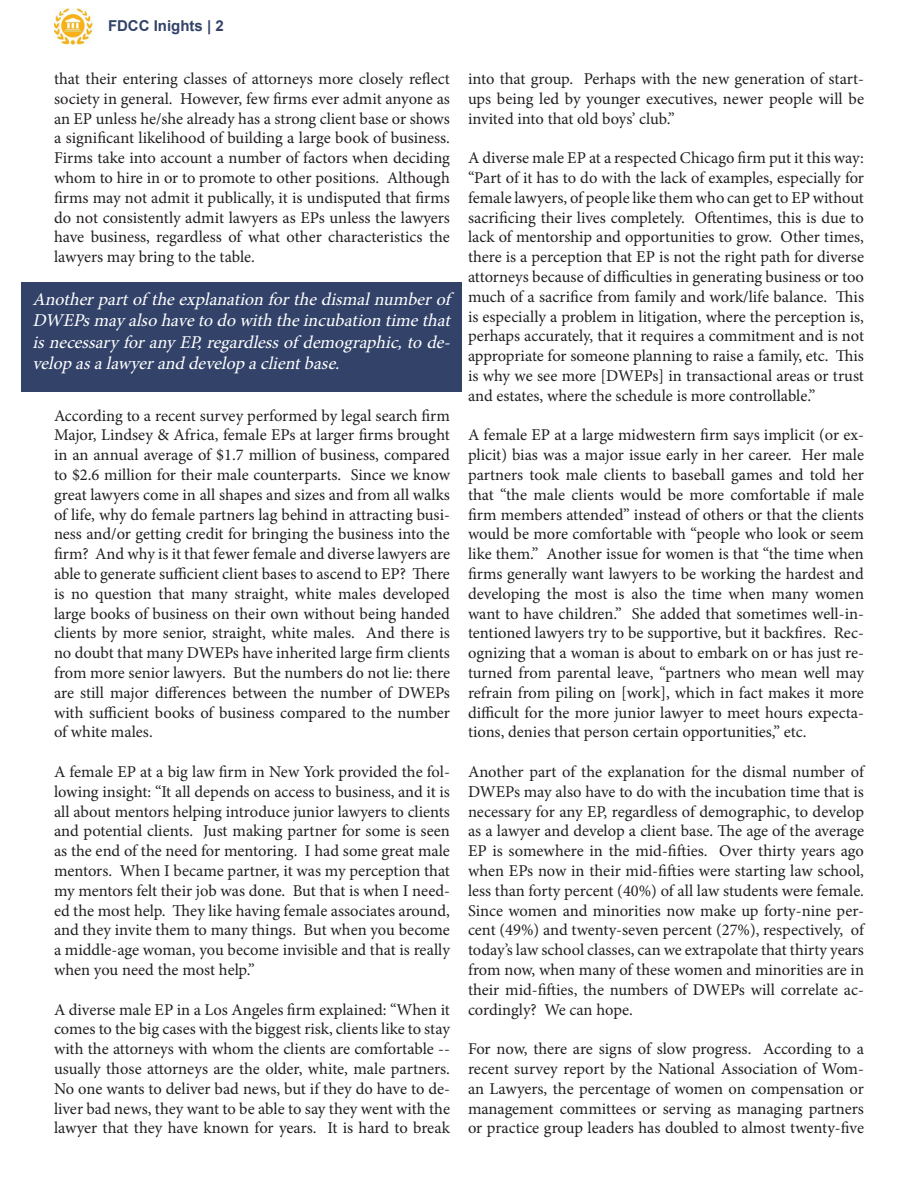
<style>
.page{position:relative;width:918px;height:1188px;background:#fff}
.page>*{position:absolute;margin:0;border:0;box-sizing:border-box;transform-origin:0 0}
.t1{font:italic 18px/21.6px "Minion Pro";color:#fff}
.t2{font:16.5px/19.8px "Minion Pro";letter-spacing:-.005em;color:#231f20;text-align:justify}
.t3{font:700 15px "Arial";color:#324269}
</style>
<div class="page">
<div style="left:21px;top:282px;width:441px;height:109px;background:#324269"></div>
<img style="left:54px;top:8px;width:39px;height:37px">
<p class="t3" style="left:108px;top:15px;width:117px">FDCC Inights | 2</p>
<p class="t2" style="left:54px;top:69px;width:398px">that their entering classes of attorneys more closely reflect society in general. However, few firms ever admit anyone as an EP unless he/she already has a strong client base or shows a significant likelihood of building a large book of business.<br>Firms take into account a number of factors when deciding whom to hire in or to promote to other positions. Although firms may not admit it publically, it is undisputed that firms do not consistently admit lawyers as EPs unless the lawyers have business, regardless of what other characteristics the lawyers may bring to the table.</p>
<p class="t1" style="left:32px;top:288px;width:424px">Anotherpartof theexplanation forthedismalnumberof DWEPsmayalsohavetodowith theincubation timethat isnecessaryforanyEP,regardlessof demographic,tode&shy;velopasalawyeranddevelopaclientbase.</p>
<p class="t2" style="left:54px;top:406px;width:398px">According to a recent survey performed by legal search firm Major, Lindsey &amp; Africa, female EPs at larger firms brought in an annual average of $1.7 million of business, compared to $2.6 million for their male counterparts. Since we know great lawyers come in all shapes and sizes and from all walks of life, why do female partners lag behind in attracting busi&shy;ness and/or getting credit for bringing the business into the firm? And why is it that fewer female and diverse lawyers are able to generate sufficient client bases to ascend to EP? There is no question that many straight, white males developed large books of business on their own without being handed clients by more senior, straight, white males. And there is no doubt that many DWEPs have inherited large firm clients from more senior lawyers. But the numbers do not lie: there are still major differences between the number of DWEPs with sufficient books of business compared to the number of white males.</p>
<p class="t2" style="left:54px;top:762px;width:398px">A female EP at a big law firm in New York provided the fol&shy;lowing insight: “It all depends on access to business, and it is all about mentors helping introduce junior lawyers to clients and potential clients. Just making partner for some is seen as the end of the need for mentoring. I had some great male mentors. When I became partner, it was my perception that my mentors felt their job was done. But that is when I need&shy;ed the most help. They like having female associates around, and they invite them to many things. But when you become a middle-age woman, you become invisible and that is really when you need the most help.”</p>
<p class="t2" style="left:54px;top:1000px;width:398px">A diverse male EP in a Los Angeles firm explained: “When it comes to the big cases with the biggest risk, clients like to stay with the attorneys with whom the clients are comfortable -- usually those attorneys are the older, white, male partners.<br>No one wants to deliver bad news, but if they do have to de&shy;liver bad news, they want to be able to say they went with the lawyer that they have known for years. It is hard to break</p>
<p class="t2" style="left:468px;top:69px;width:398px">into that group. Perhaps with the new generation of start&shy;ups being led by younger executives, newer people will be invited into that old boys’ club.”</p>
<p class="t2" style="left:468px;top:148px;width:398px">A diverse male EP at a respected Chicago firm put it this way: “Part of it has to do with the lack of examples, especially for female lawyers, of people like them who can get to EP without sacrificing their lives completely. Oftentimes, this is due to lack of mentorship and opportunities to grow. Other times, there is a perception that EP is not the right path for diverse attorneys because of difficulties in generating business or too much of a sacrifice from family and work/life balance. This is especially a problem in litigation, where the perception is, perhaps accurately, that it requires a commitment and is not appropriate for someone planning to raise a family, etc. This is why we see more [DWEPs] in transactional areas or trust and estates, where the schedule is more controllable.”</p>
<p class="t2" style="left:468px;top:425px;width:398px">A female EP at a large midwestern firm says implicit (or ex&shy;plicit) bias was a major issue early in her career. Her male partners took male clients to baseball games and told her that “the male clients would be more comfortable if male firm members attended” instead of others or that the clients would be more comfortable with “people who look or seem like them.” Another issue for women is that “the time when firms generally want lawyers to be working the hardest and developing the most is also the time when many women want to have children.” She added that sometimes well-in&shy;tentioned lawyers try to be supportive, but it backfires. Rec&shy;ognizing that a woman is about to embark on or has just re&shy;turned from parental leave, “partners who mean well may refrain from piling on [work], which in fact makes it more difficult for the more junior lawyer to meet hours expecta&shy;tions, denies that person certain opportunities,” etc.</p>
<p class="t2" style="left:468px;top:762px;width:398px">Another part of the explanation for the dismal number of DWEPs may also have to do with the incubation time that is necessary for any EP, regardless of demographic, to develop as a lawyer and develop a client base. The age of the average EP is somewhere in the mid-fifties. Over thirty years ago when EPs now in their mid-fifties were starting law school, less than forty percent (40%) of all law students were female.<br>Since women and minorities now make up forty-nine per&shy;cent (49%) and twenty-seven percent (27%), respectively, of today’s law school classes, can we extrapolate that thirty years from now, when many of these women and minorities are in their mid-fifties, the numbers of DWEPs will correlate ac&shy;cordingly? We can hope.</p>
<p class="t2" style="left:468px;top:1039px;width:398px">For now, there are signs of slow progress. According to a recent survey report by the National Association of Wom&shy;an Lawyers, the percentage of women on compensation or management committees or serving as managing partners or practice group leaders has doubled to almost twenty-five</p>
</div>
